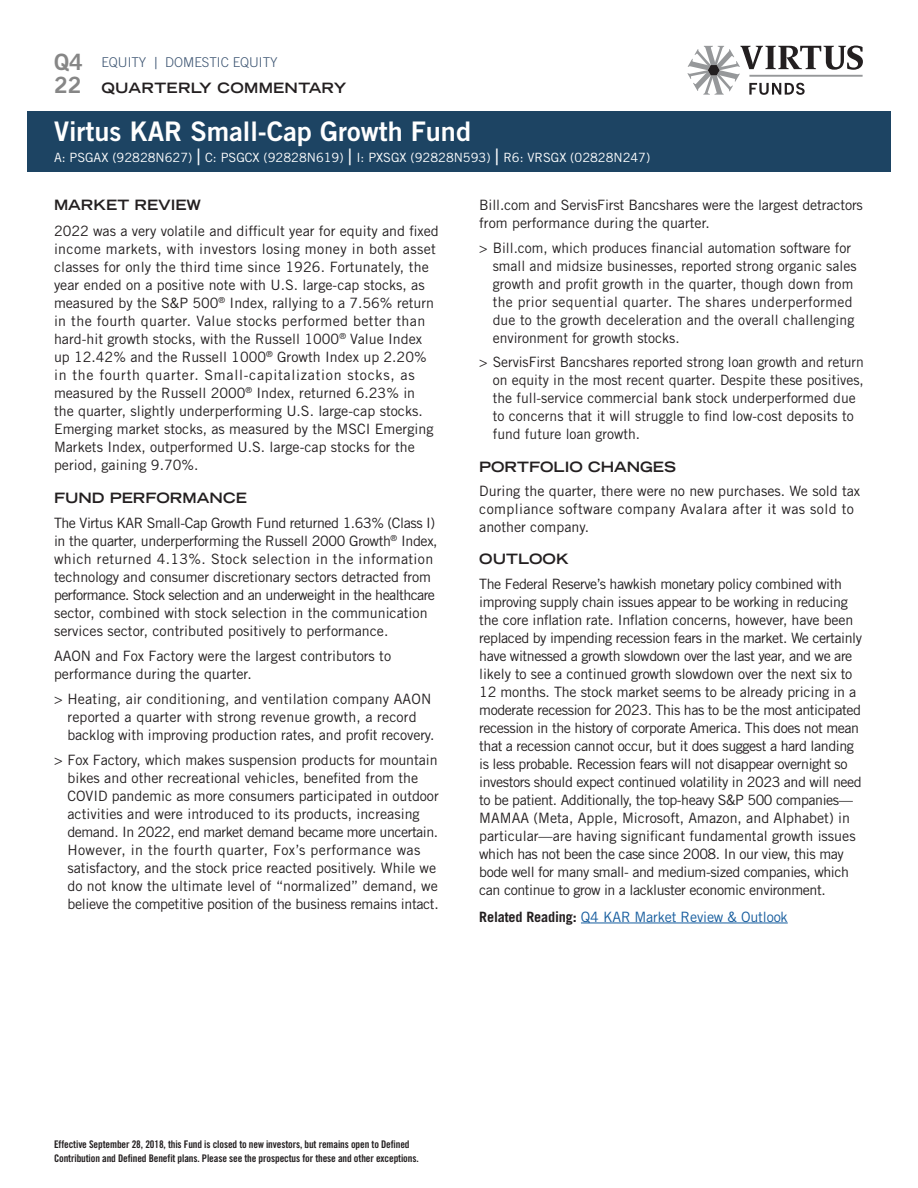
<style>
.page{position:relative;width:918px;height:1188px;background:#fff}
.page>*{position:absolute;margin:0;border:0;box-sizing:border-box;transform-origin:0 0}
.t1{font:27px "Trade Gothic LT Std Bd 2";color:#fff}
.t2{font:22.5px/22.5px "Trade Gothic LT Std Bd 2";color:#868686}
.t3{font:14.25px/18px "Trade Gothic LT Std";color:#231f20}
.t4{font:14.25px/18px "Trade Gothic LT Std";letter-spacing:-.03em;color:#231f20}
.t5{font:700 expanded 14.25px "Trade Gothic LH";color:#231f20}
.t6{font:14.25px "Trade Gothic LT Std";letter-spacing:-.01em;color:#175d9e}
.t7{font:700 expanded 14.25px "Trade Gothic LH";letter-spacing:.02em;color:#231f20}
.t8{font:300 13.5px "Trade Gothic LT Std";color:#3e5673}
.t9{font:12.75px "Trade Gothic LT Std";color:#fff}
.t10{font:10.5px/13.5px "Trade Gothic Bold Cond Twenty";letter-spacing:-.01em;color:#231f20}
.s1{font-size:16.5px}
.s2{font-size:22.5px}
.s3{font-weight:700;color:#231f20}
</style>
<div class="page">
<div style="left:27px;top:111px;width:864px;height:61px;background:#1d4463"></div>
<hr style="left:581px;top:923px;width:207px;height:1px;background:#175d9e">
<svg style="left:687px;top:46px;width:176px;height:49px"></svg>
<hr style="left:749px;top:75px;width:114px;height:2px;background:#96989a">
<h2 class="t2" style="left:54px;top:51px;width:30px">Q4<br>22</h2>
<p class="t8" style="left:101px;top:55px;width:178px">EQUITY <span class="s1">|</span> DOMESTIC EQUITY</p>
<p class="t7" style="left:101px;top:78px;width:246px">QUARTERLY COMMENTARY</p>
<h1 class="t1" style="left:54px;top:115px;width:419px">Virtus KAR Small-Cap Growth Fund</h1>
<p class="t9" style="left:54px;top:150px;width:598px">A: PSGAX (92828N627) <span class="s2">|</span> C: PSGCX (92828N619) <span class="s2">|</span> I: PXSGX (92828N593) <span class="s2">|</span> R6: VRSGX (02828N247)</p>
<p class="t5" style="left:54px;top:195px;width:149px">MARKET REVIEW</p>
<p class="t3" style="left:54px;top:222px;width:386px">2022 was a very volatile and difficult year for equity and fixed income markets, with investors losing money in both asset classes for only the third time since 1926. Fortunately, the year ended on a positive note with U.S. large-cap stocks, as measured by the S&amp;P 500<sup>®</sup> Index, rallying to a 7.56% return in the fourth quarter. Value stocks performed better than hard-hit growth stocks, with the Russell 1000<sup>®</sup> Value Index up 12.42% and the Russell 1000<sup>®</sup> Growth Index up 2.20% in the fourth quarter. Small-capitalization stocks, as measured by the Russell 2000<sup>®</sup> Index, returned 6.23% in<br>the quarter, slightly underperforming U.S. large-cap stocks.<br>Emerging market stocks, as measured by the MSCI Emerging Markets Index, outperformed U.S. large-cap stocks for the period, gaining 9.70%.</p>
<p class="t5" style="left:54px;top:489px;width:194px">FUND PERFORMANCE</p>
<p class="t3" style="left:54px;top:513px;width:385px">The Virtus KAR Small-Cap Growth Fund returned 1.63% (Class I) in the quarter, underperforming the Russell 2000 Growth<sup>®</sup> Index, which returned 4.13%. Stock selection in the information technology and consumer discretionary sectors detracted from performance. Stock selection and an underweight in the healthcare sector, combined with stock selection in the communication services sector, contributed positively to performance.</p>
<p class="t3" style="left:54px;top:647px;width:339px">AAON and Fox Factory were the largest contributors to performance during the quarter.</p>
<p class="t3" style="left:68px;top:690px;width:368px;text-indent:-13px">&gt; Heating, air conditioning, and ventilation company AAON reported a quarter with strong revenue growth, a record backlog with improving production rates, and profit recovery.</p>
<p class="t3" style="left:68px;top:750px;width:373px;text-indent:-13px">&gt; Fox Factory, which makes suspension products for mountain bikes and other recreational vehicles, benefited from the COVID pandemic as more consumers participated in outdoor activities and were introduced to its products, increasing demand. In 2022, end market demand became more uncertain.<br>However, in the fourth quarter, Fox’s performance was satisfactory, and the stock price reacted positively. While we do not know the ultimate level of “normalized” demand, we believe the competitive position of the business remains intact.</p>
<p class="t3" style="left:479px;top:196px;width:385px">Bill.com and ServisFirst Bancshares were the largest detractors from performance during the quarter.</p>
<p class="t3" style="left:493px;top:238px;width:365px;text-indent:-14px">&gt; Bill.com, which produces financial automation software for small and midsize businesses, reported strong organic sales growth and profit growth in the quarter, though down from the prior sequential quarter. The shares underperformed due to the growth deceleration and the overall challenging environment for growth stocks.</p>
<p class="t3" style="left:493px;top:353px;width:373px;text-indent:-14px">&gt; ServisFirst Bancshares reported strong loan growth and return on equity in the most recent quarter. Despite these positives, the full-service commercial bank stock underperformed due to concerns that it will struggle to find low-cost deposits to fund future loan growth.</p>
<p class="t5" style="left:479px;top:457px;width:198px">PORTFOLIO CHANGES</p>
<p class="t3" style="left:479px;top:482px;width:382px">During the quarter, there were no new purchases. We sold tax compliance software company Avalara after it was sold to another company.</p>
<p class="t5" style="left:479px;top:549px;width:91px">OUTLOOK</p>
<p class="t4" style="left:479px;top:574px;width:384px">The Federal Reserve’s hawkish monetary policy combined with improving supply chain issues appear to be working in reducing the core inflation rate. Inflation concerns, however, have been replaced by impending recession fears in the market. We certainly have witnessed a growth slowdown over the last year, and we are likely to see a continued growth slowdown over the next six to 12 months. The stock market seems to be already pricing in a moderate recession for 2023. This has to be the most anticipated recession in the history of corporate America. This does not mean that a recession cannot occur, but it does suggest a hard landing is less probable. Recession fears will not disappear overnight so investors should expect continued volatility in 2023 and will need to be patient. Additionally, the top-heavy S&amp;P 500 companies— MAMAA (Meta, Apple, Microsoft, Amazon, and Alphabet) in particular—are having significant fundamental growth issues which has not been the case since 2008. In our view, this may bode well for many small- and medium-sized companies, which can continue to grow in a lackluster economic environment.</p>
<p class="t6" style="left:479px;top:908px;width:310px"><span class="s3">Related Reading:</span> Q4 KAR Market Review &amp; Outlook</p>
<p class="t10" style="left:54px;top:1138px;width:366px">Effective September 28, 2018, this Fund is closed to new investors, but remains open to Defined<br>Contribution and Defined Benefit plans. Please see the prospectus for these and other exceptions.</p>
</div>
